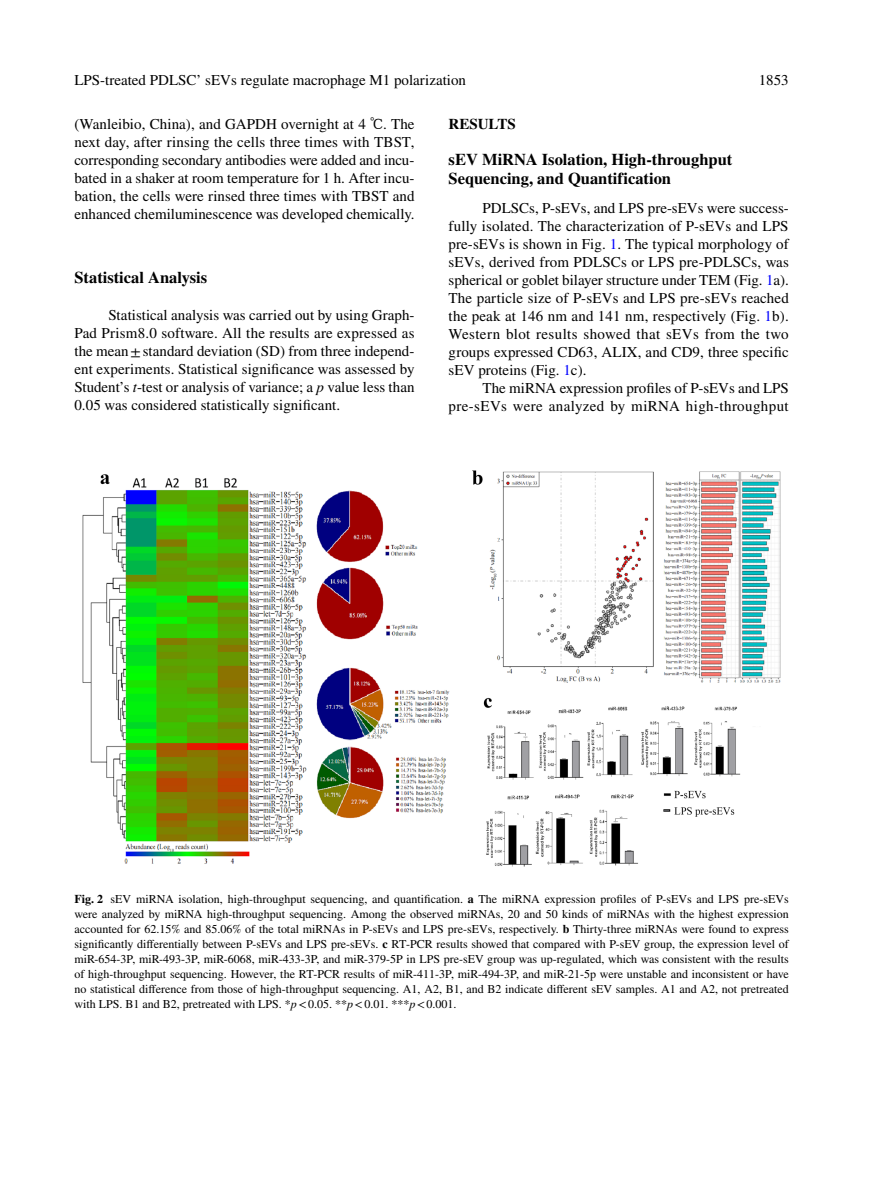
<style>
.page{position:relative;width:893px;height:1187px;background:#fff}
.page>*{position:absolute;margin:0;border:0;box-sizing:border-box;transform-origin:0 0}
.t1{font:700 16.5px/18.8px "STIX";color:#000}
.t2{font:15px/18px "STIX";letter-spacing:.005em;color:#000;text-align:justify}
.t3{font:15px "STIX Regular 2";color:#000}
.t4{font:700 15px "STIX";color:#000}
.t5{font:12px/15px "STIX";color:#000;text-align:justify}
.s1{font-family:"Code 2000"}
.s2{color:#00f}
.s3{font-style:italic}
.s4{font-weight:700}
</style>
<div class="page">
<img style="left:82px;top:470px;width:699px;height:397px">
<p class="t3" style="left:74px;top:70px;width:393px">LPS-treated PDLSC’ sEVs regulate macrophage M1 polarization</p>
<p class="t2" style="left:759px;top:72px;width:31px">1853</p>
<p class="t2" style="left:74px;top:116px;width:342px">(Wanleibio, China), and GAPDH overnight at 4 <span class="s1">℃</span>. The next day, after rinsing the cells three times with TBST, corresponding secondary antibodies were added and incu&shy;bated in a shaker at room temperature for 1 h. After incu&shy;bation, the cells were rinsed three times with TBST and enhanced chemiluminescence was developed chemically.</p>
<p class="t4" style="left:449px;top:115px;width:69px">RESULTS</p>
<p class="t1" style="left:449px;top:150px;width:285px">sEV MiRNA Isolation, High‑throughput<br>Sequencing, and Quantification</p>
<p class="t2" style="left:449px;top:199px;width:342px;text-indent:34px">PDLSCs, P-sEVs, and LPS pre-sEVs were success&shy;fully isolated. The characterization of P-sEVs and LPS pre-sEVs is shown in Fig. <span class="s2">1</span>. The typical morphology of sEVs, derived from PDLSCs or LPS pre-PDLSCs, was spherical or goblet bilayer structure under TEM (Fig. <span class="s2">1</span>a).<br>The particle size of P-sEVs and LPS pre-sEVs reached the peak at 146 nm and 141 nm, respectively (Fig. <span class="s2">1</span>b).<br>Western blot results showed that sEVs from the two groups expressed CD63, ALIX, and CD9, three specific sEV proteins (Fig. <span class="s2">1</span>c).</p>
<p class="t2" style="left:449px;top:379px;width:342px;text-align:right">The miRNA expression profiles of P-sEVs and LPS pre-sEVs were analyzed by miRNA high-throughput</p>
<p class="t1" style="left:74px;top:268px;width:134px">Statistical Analysis</p>
<p class="t2" style="left:74px;top:307px;width:342px;text-indent:34px">Statistical analysis was carried out by using Graph-Pad Prism8.0 software. All the results are expressed as the mean±standard deviation (SD) from three independ&shy;ent experiments. Statistical significance was assessed by Student’s <span class="s3">t</span>-test or analysis of variance; a <span class="s3">p</span> value less than 0.05 was considered statistically significant.</p>
<p class="t5" style="left:74px;top:892px;width:716px"><span class="s4">Fig. 2</span> sEV miRNA isolation, high-throughput sequencing, and quantification. <span class="s4">a</span> The miRNA expression profiles of P-sEVs and LPS pre-sEVs were analyzed by miRNA high-throughput sequencing. Among the observed miRNAs, 20 and 50 kinds of miRNAs with the highest expression accounted for 62.15% and 85.06% of the total miRNAs in P-sEVs and LPS pre-sEVs, respectively. <span class="s4">b</span> Thirty-three miRNAs were found to express significantly differentially between P-sEVs and LPS pre-sEVs. <span class="s4">c</span> RT-PCR results showed that compared with P-sEV group, the expression level of miR-654-3P, miR-493-3P, miR-6068, miR-433-3P, and miR-379-5P in LPS pre-sEV group was up-regulated, which was consistent with the results of high-throughput sequencing. However, the RT-PCR results of miR-411-3P, miR-494-3P, and miR-21-5p were unstable and inconsistent or have no statistical difference from those of high-throughput sequencing. A1, A2, B1, and B2 indicate different sEV samples. A1 and A2, not pretreated with LPS. B1 and B2, pretreated with LPS. *<span class="s3">p</span>&lt;0.05. **<span class="s3">p</span>&lt;0.01. ***<span class="s3">p</span>&lt;0.001.</p>
</div>
